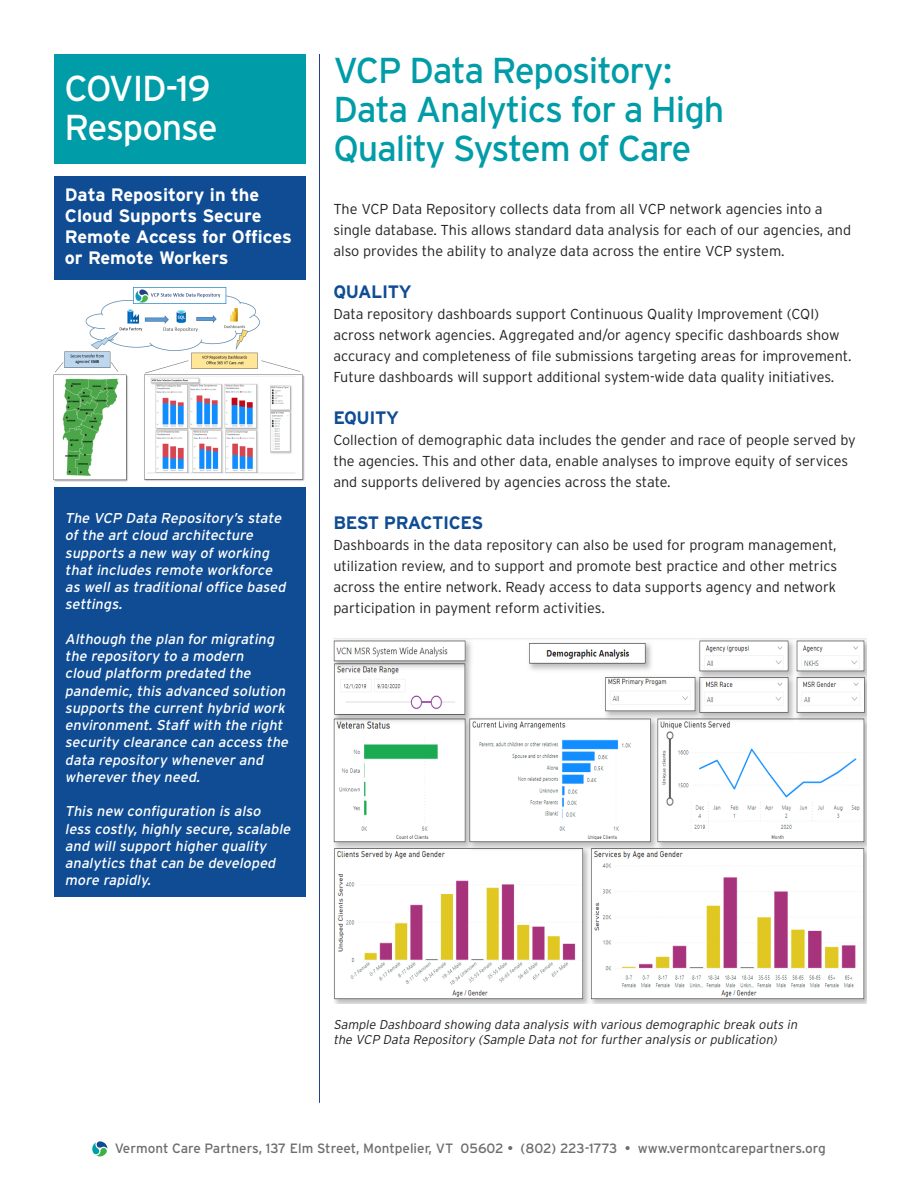
<style>
.page{position:relative;width:918px;height:1188px;background:#fff}
.page>*{position:absolute;margin:0;border:0;box-sizing:border-box;transform-origin:0 0}
.PageTitle{font:36px/39px "Interstate";letter-spacing:-.03em;color:#009ca7}
.PageTitle-2{font:36px/39px "Interstate";letter-spacing:-.03em;color:#fff}
.sidebar_head_12_14{font:700 18px/21px "Interstate";color:#fff}
._12ptBoldHead{font:700 18px "Interstate";letter-spacing:-.02em;color:#0f4c93}
.Body{font:300 14.4px/21px "Interstate";color:#231f20}
.sidebar_caption_KO_w{font:italic 14.25px/17.2px "Interstate";color:#fff}
.t1{font:13.5px "Interstate";color:#6c6d70}
.t2{font:italic 300 12.75px/15.8px "Interstate";color:#231f20}
</style>
<div class="page">
<svg style="left:92px;top:1141px;width:15px;height:15px"></svg>
<div style="left:54px;top:54px;width:252px;height:109px;background:#009ca7"></div>
<img style="left:333px;top:638px;width:534px;height:365px">
<hr style="left:319px;top:54px;width:1px;height:1049px;background:#253f8e">
<div style="left:54px;top:176px;width:252px;height:720px;background:#0f4c93"></div>
<div style="left:51px;top:280px;width:258px;height:207px;background:#fff"></div>
<img style="left:53px;top:287px;width:252px;height:195px">
<p class="PageTitle-2" style="left:64px;top:68px;width:155px">COVID-19<br>Response</p>
<p class="sidebar_head_12_14" style="left:65px;top:184px;width:228px">Data Repository in the<br>Cloud Supports Secure<br>Remote Access for Offices or Remote Workers</p>
<p class="sidebar_caption_KO_w" style="left:65px;top:509px;width:225px">The VCP Data Repository’s state of the art cloud architecture supports a new way of working that includes remote workforce as well as traditional office based settings.</p>
<p class="sidebar_caption_KO_w" style="left:65px;top:630px;width:228px">Although the plan for migrating the repository to a modern<br>cloud platform predated the pandemic, this advanced solution supports the current hybrid work environment. Staff with the right security clearance can access the data repository whenever and wherever they need.</p>
<p class="sidebar_caption_KO_w" style="left:65px;top:803px;width:230px">This new configuration is also less costly, highly secure, scalable and will support higher quality analytics that can be developed more rapidly.</p>
<p class="PageTitle" style="left:333px;top:51px;width:393px">VCP Data Repository:<br>Data Analytics for a High<br>Quality System of Care</p>
<p class="Body" style="left:333px;top:198px;width:519px">The VCP Data Repository collects data from all VCP network agencies into a single database. This allows standard data analysis for each of our agencies, and also provides the ability to analyze data across the entire VCP system.</p>
<p class="_12ptBoldHead" style="left:333px;top:281px;width:80px">QUALITY</p>
<p class="Body" style="left:333px;top:303px;width:520px">Data repository dashboards support Continuous Quality Improvement (CQI) across network agencies. Aggregated and/or agency specific dashboards show accuracy and completeness of file submissions targeting areas for improvement.<br>Future dashboards will support additional system-wide data quality initiatives.</p>
<p class="_12ptBoldHead" style="left:333px;top:407px;width:67px">EQUITY</p>
<p class="Body" style="left:333px;top:429px;width:524px">Collection of demographic data includes the gender and race of people served by the agencies. This and other data, enable analyses to improve equity of services and supports delivered by agencies across the state.</p>
<p class="_12ptBoldHead" style="left:333px;top:512px;width:152px">BEST PRACTICES</p>
<p class="Body" style="left:333px;top:534px;width:505px;text-align:justify">Dashboards in the data repository can also be used for program management, utilization review, and to support and promote best practice and other metrics across the entire network. Ready access to data supports agency and network participation in payment reform activities.</p>
<p class="t2" style="left:333px;top:1016px;width:468px">Sample Dashboard showing data analysis with various demographic break outs in the VCP Data Repository (Sample Data not for further analysis or publication)</p>
<p class="t1" style="left:115px;top:1141px;width:713px">Vermont Care Partners, 137 Elm Street, Montpelier, VT 05602 • (802) 223-1773 • www.vermontcarepartners.org</p>
</div>
